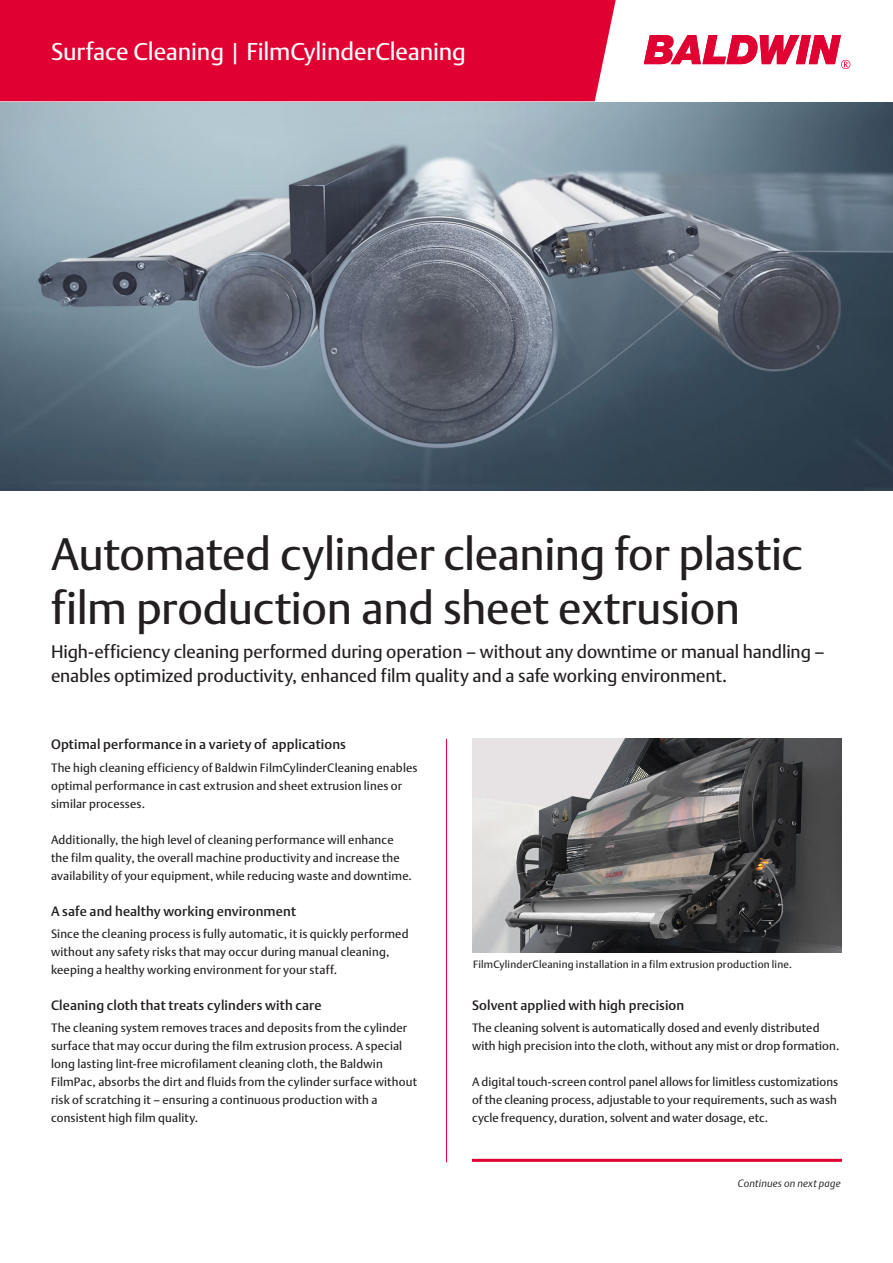
<style>
.page{position:relative;width:893px;height:1263px;background:#fff}
.page>*{position:absolute;margin:0;border:0;box-sizing:border-box;transform-origin:0 0}
.Heading_1{font:45px/54px "DTL Argo T";letter-spacing:-.01em;color:#231f20}
.Header__Publication{font:24px "DTL Argo T";letter-spacing:-.01em;color:#fff}
.Introduction{font:18px/24px "DTL Argo T";letter-spacing:-.005em;color:#231f20}
.Heading_4{font:500 13.5px "DTL Argo T";letter-spacing:.01em;color:#231f20}
.Copy{font:12px/18px "DTL Argo T";letter-spacing:.01em;color:#231f20}
.Image_text{font:10.5px "DTL Argo T";letter-spacing:.015em;color:#231f20}
.Referal{font:italic 300 10.5px "DTL Argo T";letter-spacing:.015em;color:#231f20}
.s1{font-weight:300}
</style>
<div class="page">
<div style="left:0;top:0;width:616px;height:101px;background:#e00031"></div>
<svg style="left:644px;top:35px;width:206px;height:34px"></svg>
<img style="left:0;top:102px;width:893px;height:388px">
<hr style="left:472px;top:1159px;width:370px;height:3px;background:#e00031">
<hr style="left:446px;top:739px;width:1px;height:423px;background:#e00031">
<img style="left:472px;top:738px;width:370px;height:214px">
<p class="Header__Publication" style="left:51px;top:37px;width:416px">Surface Cleaning <span class="s1">|</span> FilmCylinderCleaning</p>
<p class="Heading_1" style="left:51px;top:526px;width:753px">Automated cylinder cleaning for plastic film production and sheet extrusion</p>
<p class="Introduction" style="left:51px;top:639px;width:775px">High-efficiency cleaning performed during operation – without any downtime or manual handling – enables optimized productivity, enhanced film quality and a safe working environment.</p>
<p class="Heading_4" style="left:51px;top:736px;width:297px">Optimal performance in a variety of applications</p>
<p class="Copy" style="left:51px;top:758px;width:368px">The high cleaning efficiency of Baldwin FilmCylinderCleaning enables optimal performance in cast extrusion and sheet extrusion lines or similar processes.</p>
<p class="Copy" style="left:51px;top:830px;width:362px">Additionally, the high level of cleaning performance will enhance the film quality, the overall machine productivity and increase the availability of your equipment, while reducing waste and downtime.</p>
<p class="Heading_4" style="left:51px;top:903px;width:247px">A safe and healthy working environment</p>
<p class="Copy" style="left:51px;top:924px;width:359px">Since the cleaning process is fully automatic, it is quickly performed without any safety risks that may occur during manual cleaning, keeping a healthy working environment for your staff.</p>
<p class="Heading_4" style="left:51px;top:997px;width:272px">Cleaning cloth that treats cylinders with care</p>
<p class="Copy" style="left:51px;top:1019px;width:368px">The cleaning system removes traces and deposits from the cylinder surface that may occur during the film extrusion process. A special long lasting lint-free microfilament cleaning cloth, the Baldwin FilmPac, absorbs the dirt and fluids from the cylinder surface without risk of scratching it – ensuring a continuous production with a consistent high film quality.</p>
<p class="Image_text" style="left:473px;top:958px;width:320px">FilmCylinderCleaning installation in a film extrusion production line.</p>
<p class="Heading_4" style="left:472px;top:997px;width:214px">Solvent applied with high precision</p>
<p class="Copy" style="left:472px;top:1019px;width:369px">The cleaning solvent is automatically dosed and evenly distributed with high precision into the cloth, without any mist or drop formation.</p>
<p class="Copy" style="left:472px;top:1073px;width:368px;text-align:justify">A digital touch-screen control panel allows for limitless customizations of the cleaning process, adjustable to your requirements, such as wash cycle frequency, duration, solvent and water dosage, etc.</p>
<p class="Referal" style="left:738px;top:1177px;width:104px">Continues on next page</p>
</div>
